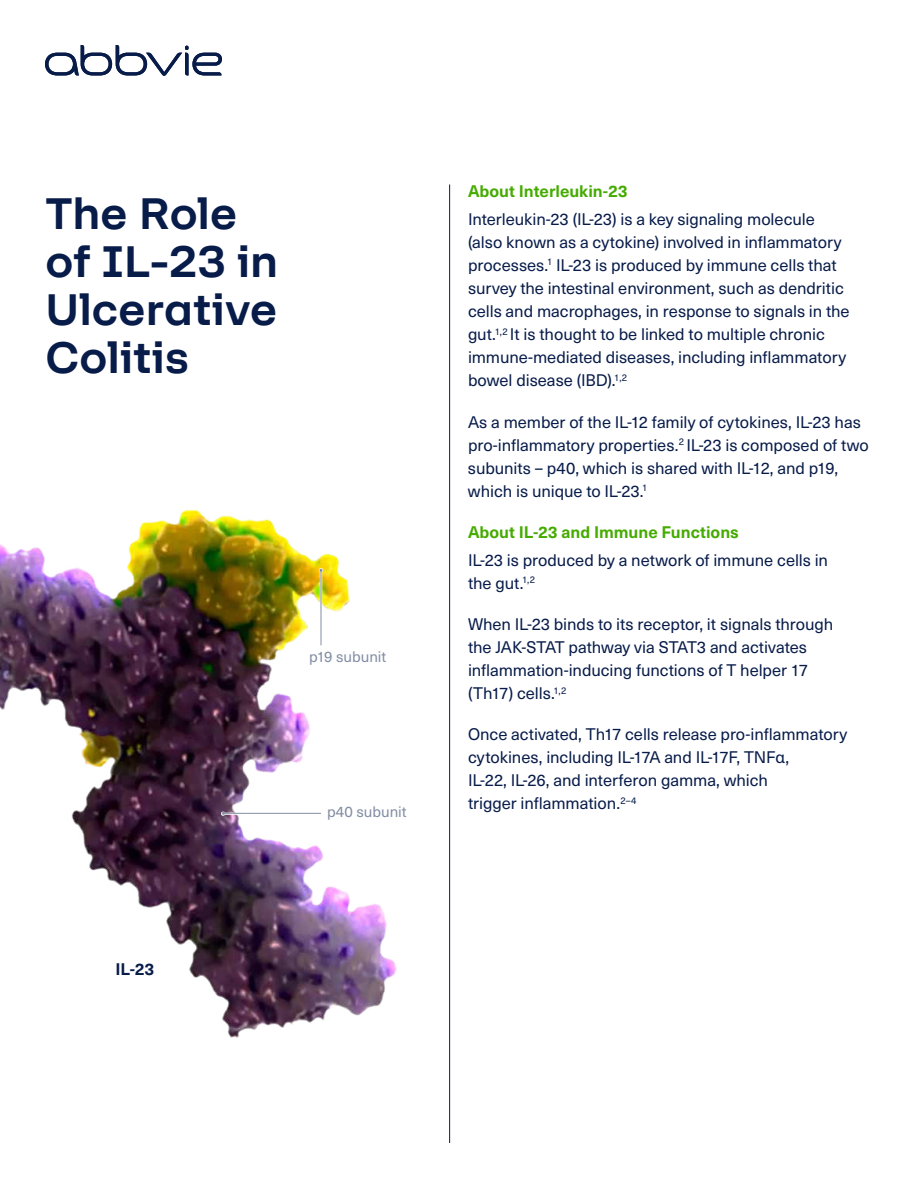
<style>
.page{position:relative;width:918px;height:1188px;background:#fff}
.page>*{position:absolute;margin:0;border:0;box-sizing:border-box;transform-origin:0 0}
.t1{font:700 48px/48px "F37 Lineca";letter-spacing:-.005em;color:#081c4a}
.t2{font:16.5px/23.1px "Neue Haas Unica W1 G";letter-spacing:-.005em;color:#081c4a}
.t3{font:700 16.5px "Neue Haas Unica W1 G";color:#45ab00}
.t4{font:700 16.5px "Neue Haas Unica W1 G";color:#081c4a}
.t5{font:15px "Neue Haas Unica W1 G";letter-spacing:-.005em;color:#838ea4}
</style>
<div class="page">
<img style="left:0;top:509px;width:397px;height:529px">
<svg style="left:319px;top:568px;width:4px;height:78px"></svg>
<hr style="left:321px;top:570px;width:1px;height:75px;background:#838ea4">
<svg style="left:221px;top:811px;width:101px;height:5px"></svg>
<hr style="left:224px;top:813px;width:97px;height:1px;background:#838ea4">
<hr style="left:449px;top:184px;width:1px;height:959px;background:#081c4a">
<svg style="left:45px;top:45px;width:177px;height:31px"></svg>
<h1 class="t1" style="left:45px;top:188px;width:235px">The Role of IL-23 in<br>Ulcerative<br>Colitis</h1>
<p class="t4" style="left:116px;top:957px;width:40px">IL-23</p>
<p class="t5" style="left:309px;top:646px;width:79px">p19 subunit</p>
<p class="t5" style="left:327px;top:800px;width:81px">p40 subunit</p>
<p class="t3" style="left:468px;top:179px;width:161px">About Interleukin-23</p>
<p class="t2" style="left:468px;top:206px;width:383px">Interleukin-23 (IL-23) is a key signaling molecule (also known as a cytokine) involved in inflammatory processes.<sup>1</sup> IL-23 is produced by immune cells that survey the intestinal environment, such as dendritic cells and macrophages, in response to signals in the gut.<sup>1,2</sup> It is thought to be linked to multiple chronic immune-mediated diseases, including inflammatory bowel disease (IBD).<sup>1,2</sup></p>
<p class="t2" style="left:468px;top:409px;width:402px">As a member of the IL-12 family of cytokines, IL-23 has pro-inflammatory properties.<sup>2</sup> IL-23 is composed of two subunits – p40, which is shared with IL-12, and p19, which is unique to IL-23.<sup>1</sup></p>
<p class="t3" style="left:468px;top:519px;width:272px">About IL-23 and Immune Functions</p>
<p class="t2" style="left:468px;top:547px;width:362px">IL-23 is produced by a network of immune cells in the gut.<sup>1,2</sup></p>
<p class="t2" style="left:468px;top:611px;width:367px">When IL-23 binds to its receptor, it signals through the JAK-STAT pathway via STAT3 and activates inflammation-inducing functions of T helper 17 (Th17) cells.<sup>1,2</sup></p>
<p class="t2" style="left:468px;top:722px;width:381px">Once activated, Th17 cells release pro-inflammatory cytokines, including IL-17A and IL-17F, TNFα,<br>IL-22, IL-26, and interferon gamma, which<br>trigger inflammation.<sup>2–4</sup></p>
</div>
